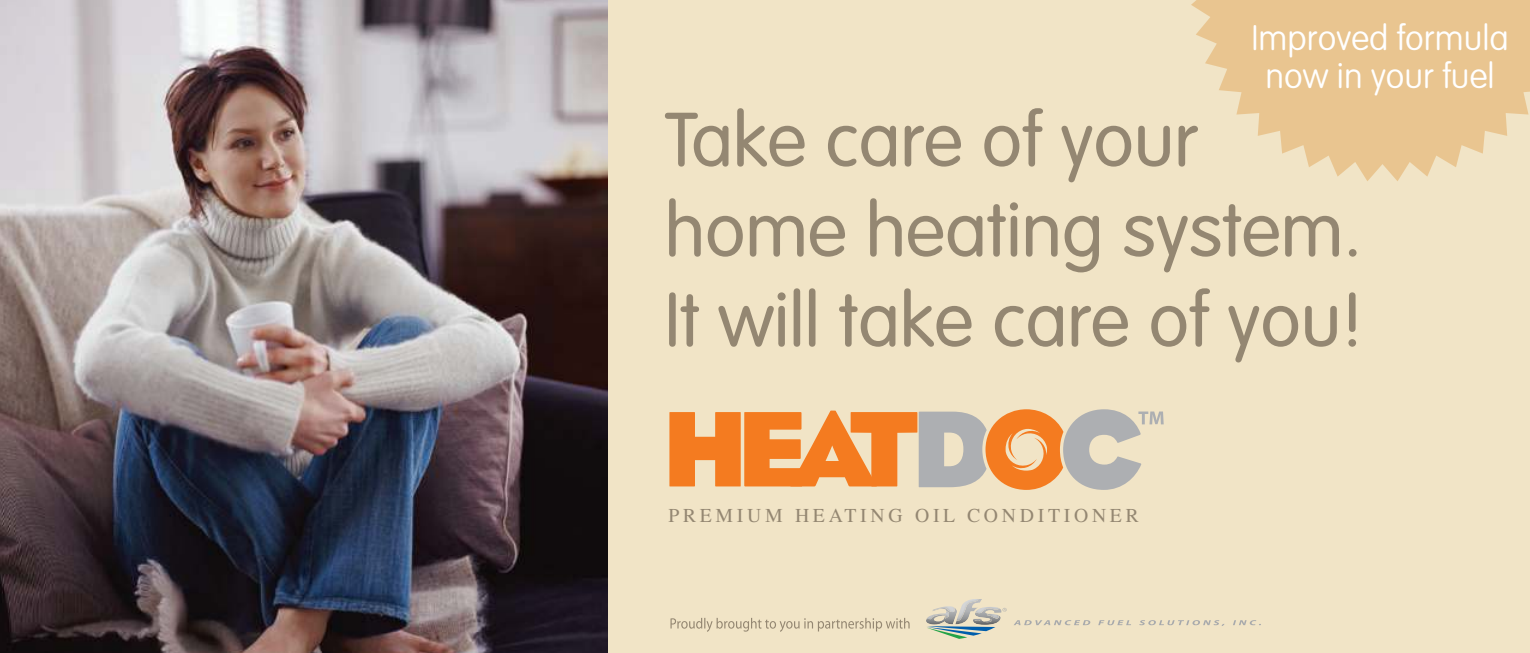
<style>
.page{position:relative;width:1530px;height:653px;background:#fff}
.page>*{position:absolute;margin:0;border:0;box-sizing:border-box;transform-origin:0 0}
.t1{font:300 75px/90px "VAG Rounded";color:#948772}
.t2{font:100 34.75px/38.5px "VAG Rounded";color:#fff;text-align:center}
.t3{font:19.75px "Times";letter-spacing:.19em;color:#948772}
</style>
<div class="page">
<div style="left:608px;top:0;width:922px;height:652px;background:#f1e4c6"></div>
<img style="left:0;top:0;width:608px;height:652px">
<svg style="left:1191px;top:0;width:339px;height:181px;fill:#e9c590"></svg>
<svg style="left:669px;top:409px;width:495px;height:81px"></svg>
<svg style="left:1014px;top:620px;width:76px;height:5px"></svg>
<svg style="left:1098px;top:620px;width:33px;height:5px"></svg>
<svg style="left:1139px;top:620px;width:86px;height:6px"></svg>
<svg style="left:1233px;top:620px;width:28px;height:5px"></svg>
<img style="left:926px;top:599px;width:56px;height:23px">
<img style="left:933px;top:606px;width:22px;height:1px">
<img style="left:957px;top:599px;width:21px;height:8px">
<svg style="left:927px;top:607px;width:80px;height:31px"></svg>
<svg style="left:671px;top:617px;width:239px;height:14px"></svg>
<p class="t2" style="left:1251px;top:21px;width:259px">Improved formula now in your fuel</p>
<p class="t1" style="left:665px;top:100px;width:700px">Take care of your home heating system.<br>It will take care of you!</p>
<p class="t3" style="left:668px;top:503px;width:472px">PREMIUM HEATING OIL CONDITIONER</p>
</div>
